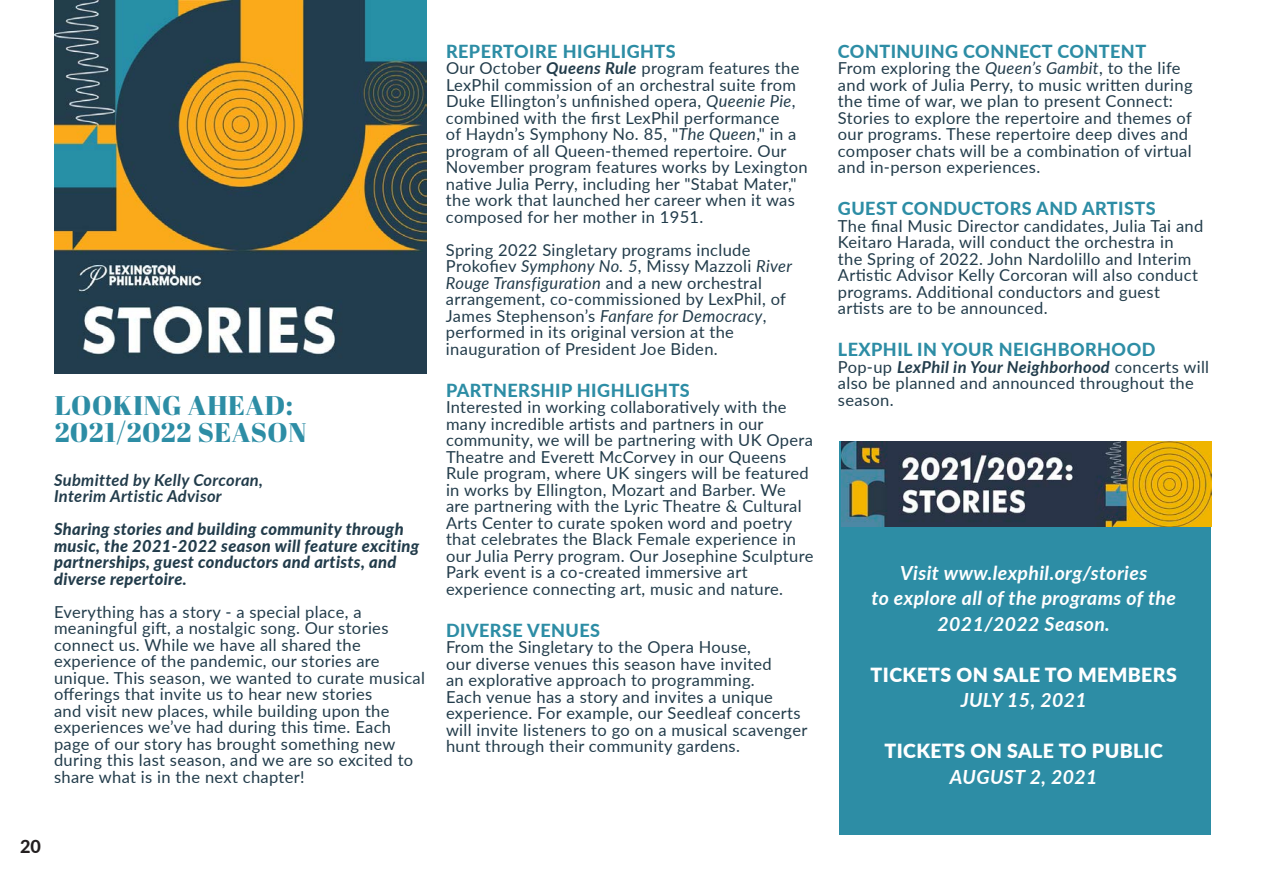
<style>
.page{position:relative;width:1263px;height:893px;background:#fff}
.page>*{position:absolute;margin:0;border:0;box-sizing:border-box;transform-origin:0 0}
.Small_header{font:27px/27px "Abril Fatface";letter-spacing:.025em;color:#2d8da5}
.Normal_text_black{font:italic 700 19.5px/25.5px "Lato";letter-spacing:.02em;color:#fff;text-align:center}
.Normal_text_black-2{font:900 19.5px/25.5px "Lato";letter-spacing:.02em;color:#fff;text-align:center}
.Normal_text_black-3{font:800 18px "Lato";letter-spacing:.025em;color:#2d8da5}
.t1{font:800 18px "Lato";color:#231f20}
.Normal_text_black-4{font:16.5px/16.5px "Lato";letter-spacing:.02em;color:#223c4b}
.Normal_text_black-5{font:italic 800 16.5px/16.5px "Lato";letter-spacing:.02em;color:#223c4b}
.Normal_text_black-6{font:italic 700 16.5px/16.5px "Lato";letter-spacing:.02em;color:#223c4b}
.s1{font-weight:700;font-style:italic}
.s2{font-style:italic}
</style>
<div class="page">
<div style="left:839px;top:442px;width:372px;height:393px;background:#2d8da5"></div>
<img style="left:54px;top:0;width:373px;height:373px">
<img style="left:841px;top:442px;width:370px;height:85px">
<p class="Small_header" style="left:55px;top:392px;width:253px">LOOKING AHEAD:<br>2021/2022 SEASON</p>
<p class="Normal_text_black-6" style="left:54px;top:471px;width:210px">Submitted by Kelly Corcoran,<br>Interim Artistic Advisor</p>
<p class="Normal_text_black-5" style="left:54px;top:520px;width:367px">Sharing stories and building community through music, the 2021-2022 season will feature exciting partnerships, guest conductors and artists, and diverse repertoire.</p>
<p class="Normal_text_black-4" style="left:54px;top:603px;width:372px">Everything has a story - a special place, a meaningful gift, a nostalgic song. Our stories connect us. While we have all shared the experience of the pandemic, our stories are unique. This season, we wanted to curate musical offerings that invite us to hear new stories<br>and visit new places, while building upon the experiences we’ve had during this time. Each page of our story has brought something new during this last season, and we are so excited to share what is in the next chapter!</p>
<p class="t1" style="left:20px;top:833px;width:22px">20</p>
<p class="Normal_text_black-3" style="left:446px;top:38px;width:231px">REPERTOIRE HIGHLIGHTS</p>
<p class="Normal_text_black-4" style="left:446px;top:59px;width:363px">Our October <span class="s1">Queens Rule</span> program features the LexPhil commission of an orchestral suite from Duke Ellington’s unfinished opera, <span class="s2">Queenie Pie</span>, combined with the first LexPhil performance<br>of Haydn’s Symphony No. 85, "<span class="s2">The Queen</span>," in a program of all Queen-themed repertoire. Our November program features works by Lexington native Julia Perry, including her "Stabat Mater," the work that launched her career when it was composed for her mother in 1951.</p>
<p class="Normal_text_black-4" style="left:446px;top:241px;width:348px">Spring 2022 Singletary programs include Prokofiev <span class="s2">Symphony No. 5</span>, Missy Mazzoli <span class="s2">River Rouge Transfiguration</span> and a new orchestral arrangement, co-commissioned by LexPhil, of James Stephenson’s <span class="s2">Fanfare for Democracy</span>, performed in its original version at the inauguration of President Joe Biden.</p>
<p class="Normal_text_black-3" style="left:446px;top:377px;width:245px">PARTNERSHIP HIGHLIGHTS</p>
<p class="Normal_text_black-4" style="left:446px;top:398px;width:369px">Interested in working collaboratively with the many incredible artists and partners in our community, we will be partnering with UK Opera Theatre and Everett McCorvey in our Queens Rule program, where UK singers will be featured in works by Ellington, Mozart and Barber. We<br>are partnering with the Lyric Theatre &amp; Cultural Arts Center to curate spoken word and poetry that celebrates the Black Female experience in our Julia Perry program. Our Josephine Sculpture Park event is a co-created immersive art experience connecting art, music and nature.</p>
<p class="Normal_text_black-3" style="left:446px;top:617px;width:156px">DIVERSE VENUES</p>
<p class="Normal_text_black-4" style="left:446px;top:638px;width:363px">From the Singletary to the Opera House,<br>our diverse venues this season have invited<br>an explorative approach to programming.<br>Each venue has a story and invites a unique experience. For example, our Seedleaf concerts will invite listeners to go on a musical scavenger hunt through their community gardens.</p>
<p class="Normal_text_black-3" style="left:838px;top:38px;width:310px">CONTINUING CONNECT CONTENT</p>
<p class="Normal_text_black-4" style="left:838px;top:59px;width:356px">From exploring the <span class="s2">Queen’s Gambit</span>, to the life and work of Julia Perry, to music written during the time of war, we plan to present Connect:<br>Stories to explore the repertoire and themes of our programs. These repertoire deep dives and composer chats will be a combination of virtual and in-person experiences.</p>
<p class="Normal_text_black-3" style="left:838px;top:195px;width:319px">GUEST CONDUCTORS AND ARTISTS</p>
<p class="Normal_text_black-4" style="left:838px;top:217px;width:367px">The final Music Director candidates, Julia Tai and Keitaro Harada, will conduct the orchestra in<br>the Spring of 2022. John Nardolillo and Interim Artistic Advisor Kelly Corcoran will also conduct programs. Additional conductors and guest artists are to be announced.</p>
<p class="Normal_text_black-3" style="left:838px;top:336px;width:319px">LEXPHIL IN YOUR NEIGHBORHOOD</p>
<p class="Normal_text_black-4" style="left:838px;top:358px;width:373px">Pop-up <span class="s1">LexPhil in Your Neighborhood</span> concerts will also be planned and announced throughout the season.</p>
<p class="Normal_text_black" style="left:871px;top:559px;width:306px">Visit www.lexphil.org/stories<br>to explore all of the programs of the<br>2021/2022 Season.</p>
<p class="Normal_text_black-2" style="left:871px;top:661px;width:308px">TICKETS ON SALE TO MEMBERS<br><span class="s1">JULY 15, 2021</span></p>
<p class="Normal_text_black-2" style="left:884px;top:737px;width:280px">TICKETS ON SALE TO PUBLIC<br><span class="s1">AUGUST 2, 2021</span></p>
</div>
